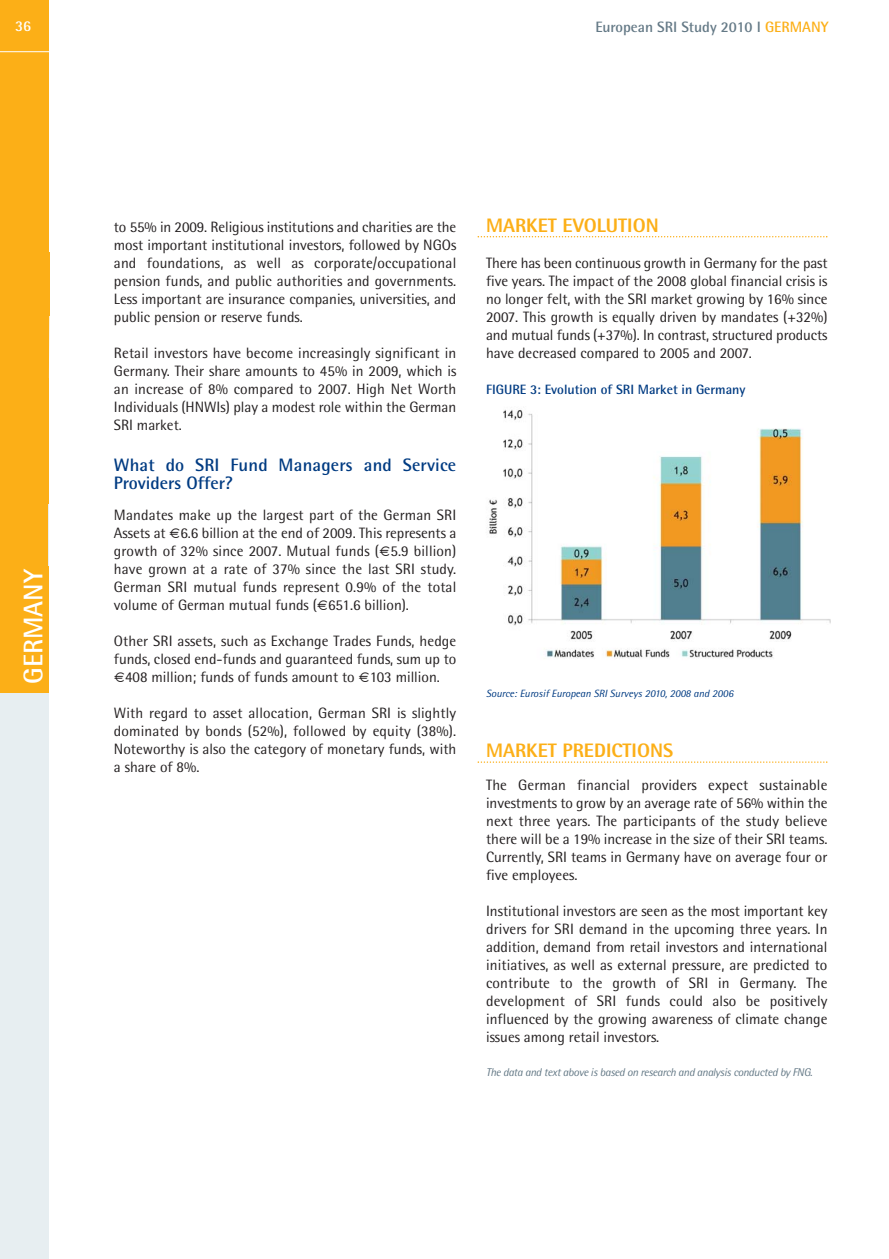
<style>
.page{position:relative;width:889px;height:1259px;background:#fff}
.page>*{position:absolute;margin:0;border:0;box-sizing:border-box;transform-origin:0 0}
.t1{font:700 27px "Rotis Semi Sans";color:#fff}
.t2{font:800 19.5px "Rotis Semi Sans";color:#fcaf17}
.t3{font:700 18px/18px "Rotis Semi Sans";letter-spacing:.01em;color:#013b82}
.t4{font:15px/18px "Rotis Semi Sans";color:#231f20;text-align:justify}
.t5{font:700 15px "Rotis Semi Sans";color:#647986}
.t6{font:700 15px "Rotis Semi Sans";color:#fff}
.t7{font:700 13.5px "Rotis Semi Sans";color:#013b82}
.t8{font:italic 11.25px "Rotis Semi Sans";letter-spacing:-.03em;color:#647986}
.t9{font:italic 10.5px "Rotis Semi Sans";color:#013b82}
.s1{color:#fcaf17}
</style>
<div class="page">
<div style="left:0;top:188px;width:49px;height:1071px;background:#e7eef1"></div>
<div style="left:0;top:252px;width:49px;height:64px;background:#fcaf17"></div>
<div style="left:0;top:189px;width:49px;height:64px;background:#fcaf17"></div>
<div style="left:0;top:314px;width:49px;height:65px;background:#fcaf17"></div>
<div style="left:0;top:378px;width:49px;height:64px;background:#fcaf17"></div>
<div style="left:0;top:440px;width:49px;height:64px;background:#fcaf17"></div>
<div style="left:0;top:503px;width:48px;height:64px;background:#fcaf17"></div>
<div style="left:0;top:566px;width:49px;height:64px;background:#fcaf17"></div>
<div style="left:0;top:629px;width:49px;height:64px;background:#fcaf17"></div>
<svg style="left:477px;top:236px;width:350px;height:1px"></svg>
<svg style="left:477px;top:761px;width:350px;height:2px"></svg>
<div style="left:0;top:0;width:49px;height:190px;background:#fcaf17"></div>
<hr style="left:0;top:51px;width:49px;height:1px;background:#fff">
<img style="left:488px;top:409px;width:342px;height:250px">
<p class="t6" style="left:15px;top:21px;width:18px">36</p>
<p class="t5" style="left:595px;top:22px;width:235px">European SRI Study 2010 I <span class="s1">GERMANY</span></p>
<h1 class="t1" style="left:24px;top:683px;width:116px;rotate:-90deg">GERMANY</h1>
<p class="t4" style="left:114px;top:219px;width:344px">to 55% in 2009. Religious institutions and charities are the most important institutional investors, followed by NGOs and foundations, as well as corporate/occupational pension funds, and public authorities and governments.<br>Less important are insurance companies, universities, and public pension or reserve funds.</p>
<p class="t4" style="left:114px;top:345px;width:344px">Retail investors have become increasingly significant in Germany. Their share amounts to 45% in 2009, which is an increase of 8% compared to 2007. High Net Worth Individuals (HNWIs) play a modest role within the German SRI market.</p>
<p class="t3" style="left:114px;top:457px;width:344px">What do SRI Fund Managers and Service<br>Providers Offer?</p>
<p class="t4" style="left:114px;top:507px;width:344px">Mandates make up the largest part of the German SRI Assets at 6.6 billion at the end of 2009. This represents a growth of 32% since 2007. Mutual funds ( 5.9 billion) have grown at a rate of 37% since the last SRI study.<br>German SRI mutual funds represent 0.9% of the total volume of German mutual funds ( 651.6 billion).</p>
<p class="t4" style="left:114px;top:633px;width:344px;text-align:center">Other SRI assets, such as Exchange Trades Funds, hedge funds, closed end-funds and guaranteed funds, sum up to<br>408 million; funds of funds amount to 103 million.</p>
<p class="t4" style="left:114px;top:705px;width:344px">With regard to asset allocation, German SRI is slightly dominated by bonds (52%), followed by equity (38%).<br>Noteworthy is also the category of monetary funds, with a share of 8%.</p>
<h2 class="t2" style="left:486px;top:218px;width:174px">MARKET EVOLUTION</h2>
<p class="t4" style="left:486px;top:255px;width:343px">There has been continuous growth in Germany for the past five years. The impact of the 2008 global financial crisis is no longer felt, with the SRI market growing by 16% since 2007. This growth is equally driven by mandates (+32%) and mutual funds (+37%). In contrast, structured products have decreased compared to 2005 and 2007.</p>
<p class="t7" style="left:486px;top:385px;width:261px">FIGURE 3: Evolution of SRI Market in Germany</p>
<p class="t9" style="left:486px;top:690px;width:249px">Source: Eurosif European SRI Surveys 2010, 2008 and 2006</p>
<h2 class="t2" style="left:486px;top:744px;width:189px">MARKET PREDICTIONS</h2>
<p class="t4" style="left:486px;top:777px;width:343px">The German financial providers expect sustainable investments to grow by an average rate of 56% within the next three years. The participants of the study believe there will be a 19% increase in the size of their SRI teams.<br>Currently, SRI teams in Germany have on average four or five employees.</p>
<p class="t4" style="left:486px;top:903px;width:343px">Institutional investors are seen as the most important key drivers for SRI demand in the upcoming three years. In addition, demand from retail investors and international initiatives, as well as external pressure, are predicted to contribute to the growth of SRI in Germany. The development of SRI funds could also be positively influenced by the growing awareness of climate change issues among retail investors.</p>
<p class="t8" style="left:486px;top:1068px;width:328px">The data and text above is based on research and analysis conducted by FNG.</p>
</div>
